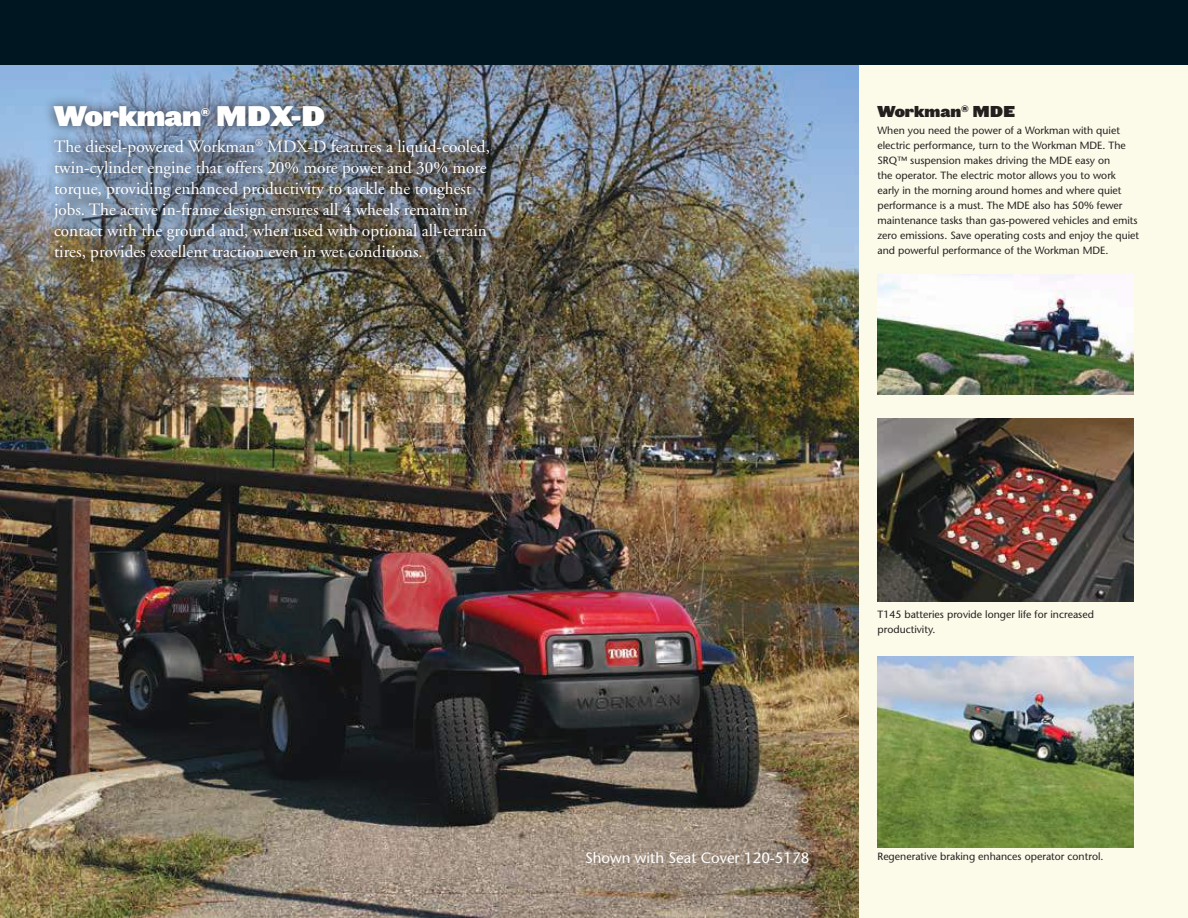
<style>
.page{position:relative;width:1188px;height:918px;background:#fff}
.page>*{position:absolute;margin:0;border:0;box-sizing:border-box;transform-origin:0 0}
.t1{font:27px "Leviathan HTF Black";letter-spacing:-.02em;color:#fff}
.t2{font:17.25px/21px "Adobe Garamond";color:#fff}
.t3{font:15px "Stone Sans";color:#fff}
.t4{font:15px "Leviathan HTF Black";color:#241f1f}
.t5{font:10.5px/15px "Stone Sans";color:#241f1f}
.t6{font:10.5px "Leviathan HTF Black";color:#fff}
</style>
<div class="page">
<img style="left:0;top:64px;width:860px;height:854px">
<div style="left:860px;top:54px;width:328px;height:864px;background:#fcfae9"></div>
<div style="left:43px;top:94px;width:293px;height:44px;background:#241f1f;opacity:.75"></div>
<img style="left:45px;top:130px;width:453px;height:141px">
<img style="left:57px;top:142px;width:450px;height:138px">
<div style="left:0;top:0;width:1188px;height:64px;background:#001721"></div>
<img style="left:878px;top:657px;width:256px;height:190px">
<img style="left:878px;top:418px;width:256px;height:184px">
<img style="left:878px;top:274px;width:256px;height:120px">
<h1 class="t1" style="left:54px;top:98px;width:149px">Workman</h1>
<p class="t6" style="left:201px;top:105px;width:11px">®</p>
<h1 class="t1" style="left:216px;top:98px;width:111px">MDX-D</h1>
<h3 class="t4" style="left:878px;top:101px;width:139px">Workman<sup>®</sup> MDE</h3>
<p class="t5" style="left:878px;top:123px;width:263px">When you need the power of a Workman with quiet electric performance, turn to the Workman MDE. The SRQ™ suspension makes driving the MDE easy on<br>the operator. The electric motor allows you to work early in the morning around homes and where quiet performance is a must. The MDE also has 50% fewer maintenance tasks than gas-powered vehicles and emits zero emissions. Save operating costs and enjoy the quiet and powerful performance of the Workman MDE.</p>
<p class="t2" style="left:54px;top:136px;width:438px">The diesel-powered Workman<sup>®</sup> MDX-D features a liquid-cooled, twin-cylinder engine that offers 20% more power and 30% more torque, providing enhanced productivity to tackle the toughest jobs. The active in-frame design ensures all 4 wheels remain in contact with the ground and, when used with optional all-terrain tires, provides excellent traction even in wet conditions.</p>
<p class="t5" style="left:878px;top:607px;width:218px">T145 batteries provide longer life for increased productivity.</p>
<h3 class="t3" style="left:585px;top:849px;width:226px">Shown with Seat Cover 120-5178</h3>
<p class="t5" style="left:878px;top:849px;width:228px">Regenerative braking enhances operator control.</p>
</div>
